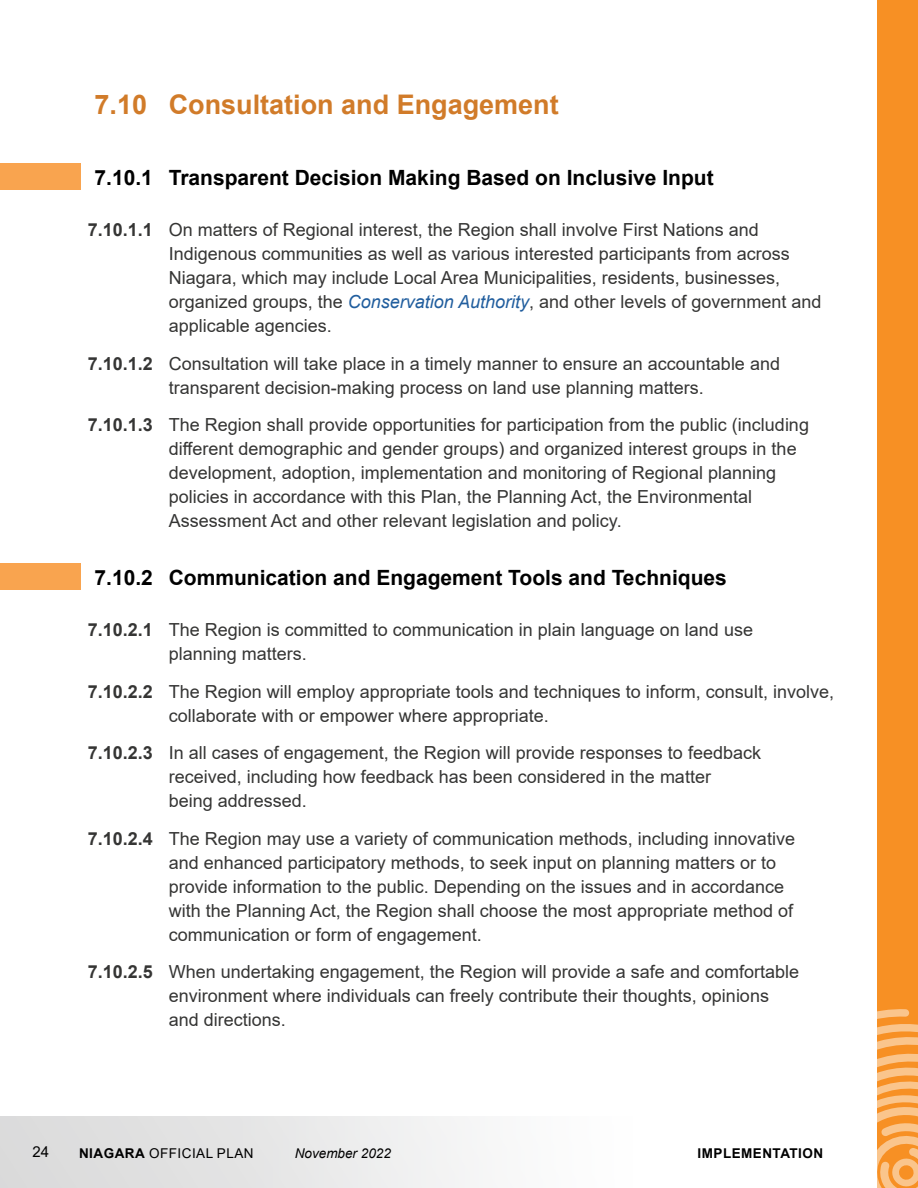
<style>
.page{position:relative;width:918px;height:1188px;background:#fff}
.page>*{position:absolute;margin:0;border:0;box-sizing:border-box;transform-origin:0 0}
.H2_-_0_0{font:700 27px "Arial";color:#d17b29}
.H3_-_0_0_0{font:700 21px "Arial";color:#000}
.Body_indent_0_0_0{font:18px/24px "Arial";color:#353534}
.t1{font:15px "Arial";color:#000}
.t2{font:13.5px "Arial";letter-spacing:.035em;color:#000}
.t3{font:700 13.5px "Arial";letter-spacing:.035em;color:#000}
.t4{font:italic 13.5px "Arial";color:#000}
.s1{font-weight:700}
.s2{font-style:italic;color:#215e9e}
</style>
<div class="page">
<div style="left:0;top:1117px;width:878px;height:71px;background:linear-gradient(to right,#dadadb,#fff)"></div>
<div style="left:878px;top:0;width:40px;height:1188px;background:#f79024"></div>
<svg style="left:876px;top:1008px;width:42px;height:180px"></svg>
<div style="left:0;top:163px;width:81px;height:27px;background:#f9a44f"></div>
<div style="left:0;top:563px;width:81px;height:27px;background:#f9a44f"></div>
<h2 class="H2_-_0_0" style="left:94px;top:86px;width:466px">7.10 Consultation and Engagement</h2>
<h3 class="H3_-_0_0_0" style="left:94px;top:163px;width:621px">7.10.1 Transparent Decision Making Based on Inclusive Input</h3>
<p class="Body_indent_0_0_0" style="left:169px;top:218px;width:654px;text-indent:-81px"><span class="s1">7.10.1.1</span> On matters of Regional interest, the Region shall involve First Nations and Indigenous communities as well as various interested participants from across Niagara, which may include Local Area Municipalities, residents, businesses, organized groups, the <span class="s2">Conservation Authority</span>, and other levels of government and applicable agencies.</p>
<p class="Body_indent_0_0_0" style="left:88px;top:351px;width:694px;text-align:center"><span class="s1">7.10.1.2</span> Consultation will take place in a timely manner to ensure an accountable and transparent decision-making process on land use planning matters.</p>
<p class="Body_indent_0_0_0" style="left:169px;top:413px;width:642px;text-indent:-81px"><span class="s1">7.10.1.3</span> The Region shall provide opportunities for participation from the public (including different demographic and gender groups) and organized interest groups in the development, adoption, implementation and monitoring of Regional planning policies in accordance with this Plan, the Planning Act, the Environmental Assessment Act and other relevant legislation and policy.</p>
<h3 class="H3_-_0_0_0" style="left:94px;top:563px;width:634px">7.10.2 Communication and Engagement Tools and Techniques</h3>
<p class="Body_indent_0_0_0" style="left:169px;top:618px;width:586px;text-indent:-81px"><span class="s1">7.10.2.1</span> The Region is committed to communication in plain language on land use planning matters.</p>
<p class="Body_indent_0_0_0" style="left:169px;top:679px;width:667px;text-indent:-81px"><span class="s1">7.10.2.2</span> The Region will employ appropriate tools and techniques to inform, consult, involve, collaborate with or empower where appropriate.</p>
<p class="Body_indent_0_0_0" style="left:169px;top:741px;width:594px;text-indent:-81px"><span class="s1">7.10.2.3</span> In all cases of engagement, the Region will provide responses to feedback received, including how feedback has been considered in the matter<br>being addressed.</p>
<p class="Body_indent_0_0_0" style="left:169px;top:826px;width:628px;text-indent:-81px"><span class="s1">7.10.2.4</span> The Region may use a variety of communication methods, including innovative and enhanced participatory methods, to seek input on planning matters or to provide information to the public. Depending on the issues and in accordance with the Planning Act, the Region shall choose the most appropriate method of communication or form of engagement.</p>
<p class="Body_indent_0_0_0" style="left:169px;top:960px;width:632px;text-indent:-81px"><span class="s1">7.10.2.5</span> When undertaking engagement, the Region will provide a safe and comfortable environment where individuals can freely contribute their thoughts, opinions and directions.</p>
<p class="t1" style="left:32px;top:1142px;width:18px">24</p>
<p class="t2" style="left:79px;top:1144px;width:176px"><span class="s1">NIAGARA</span> OFFICIAL PLAN</p>
<p class="t4" style="left:295px;top:1144px;width:98px">November 2022</p>
<p class="t3" style="left:698px;top:1144px;width:127px">IMPLEMENTATION</p>
</div>
